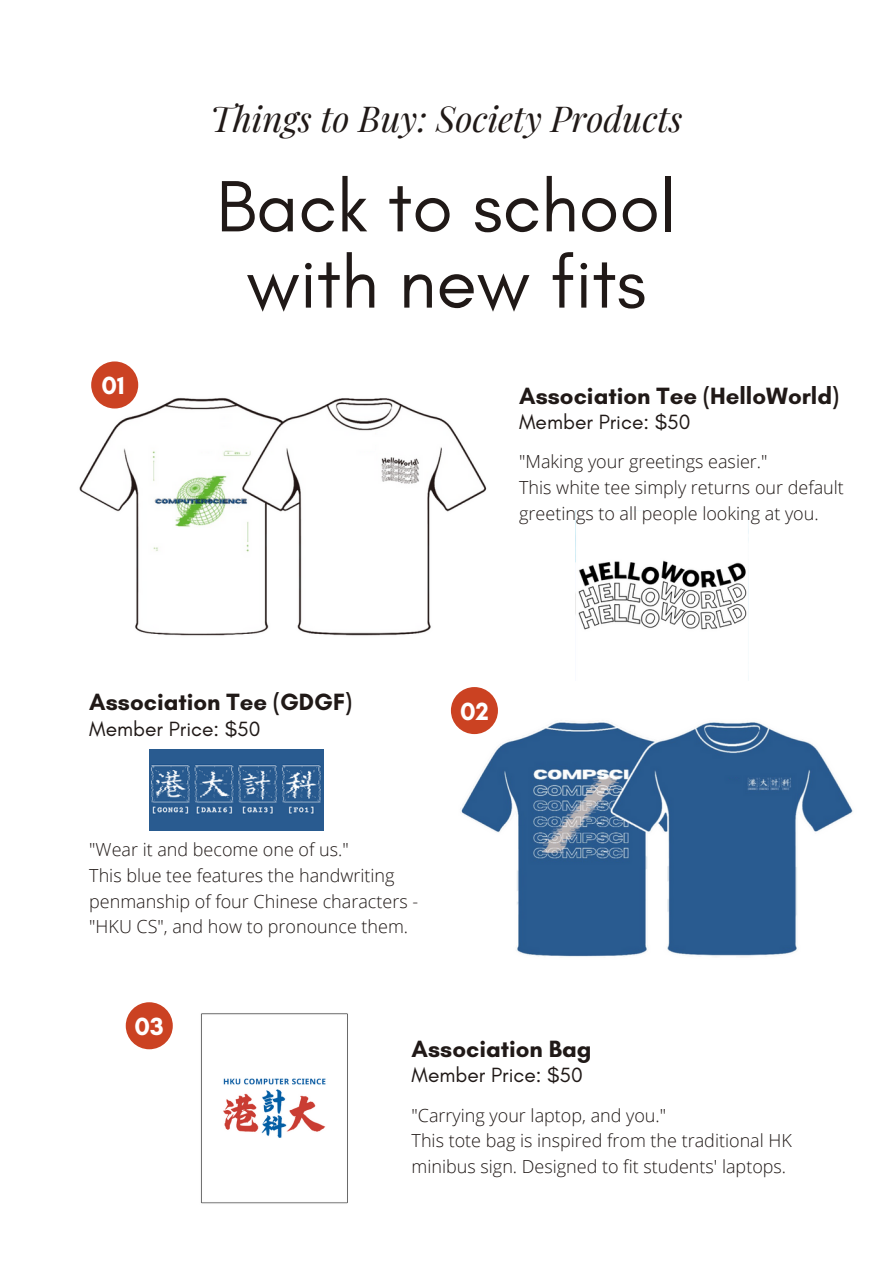
<style>
.page{position:relative;width:893px;height:1264px;background:#fff}
.page>*{position:absolute;margin:0;border:0;box-sizing:border-box;transform-origin:0 0}
.t1{font:73.95px/76.2px "Glacial Indifference";color:#201917;text-align:center}
.t2{font:italic 35.1px "Playfair Display";color:#201917}
.t3{font:700 25.35px "Glacial Indifference";color:#fff}
.t4{font:700 24px "Glacial Indifference";color:#201917}
.t5{font:21px "Glacial Indifference";color:#201917}
.t6{font:300 18px/25.8px "Open Sans";color:#201917}
</style>
<div class="page">
<img style="left:79px;top:365px;width:408px;height:271px">
<div style="left:91px;top:361px;width:47px;height:47px;background:#cb4222;border-radius:50%"></div>
<img style="left:578px;top:560px;width:169px;height:70px">
<img style="left:450px;top:687px;width:403px;height:270px">
<div style="left:451px;top:687px;width:47px;height:47px;background:#cb4222;border-radius:50%"></div>
<img style="left:149px;top:749px;width:174px;height:81px">
<img style="left:136px;top:1002px;width:212px;height:202px">
<div style="left:126px;top:1002px;width:47px;height:47px;background:#cb4222;border-radius:50%"></div>
<h2 class="t2" style="left:210px;top:94px;width:474px">Things to Buy: Society Products</h2>
<h3 class="t3" style="left:102px;top:370px;width:25px">01</h3>
<h1 class="t1" style="left:216px;top:167px;width:461px">Back to school with new fits</h1>
<h3 class="t4" style="left:519px;top:381px;width:321px">Association Tee (HelloWorld)</h3>
<p class="t5" style="left:519px;top:409px;width:173px">Member Price: $50</p>
<p class="t6" style="left:519px;top:448px;width:326px">"Making your greetings easier."<br>This white tee simply returns our default greetings to all people looking at you.</p>
<h3 class="t4" style="left:89px;top:687px;width:264px">Association Tee (GDGF)</h3>
<h3 class="t3" style="left:460px;top:695px;width:30px">02</h3>
<p class="t5" style="left:89px;top:716px;width:173px">Member Price: $50</p>
<p class="t6" style="left:89px;top:836px;width:330px">"Wear it and become one of us."<br>This blue tee features the handwriting penmanship of four Chinese characters - "HKU CS", and how to pronounce them.</p>
<h3 class="t3" style="left:135px;top:1010px;width:31px">03</h3>
<h3 class="t4" style="left:411px;top:1033px;width:181px">Association Bag</h3>
<p class="t5" style="left:411px;top:1062px;width:173px">Member Price: $50</p>
<p class="t6" style="left:411px;top:1101px;width:382px">"Carrying your laptop, and you."<br>This tote bag is inspired from the traditional HK minibus sign. Designed to fit students' laptops.</p>
</div>
